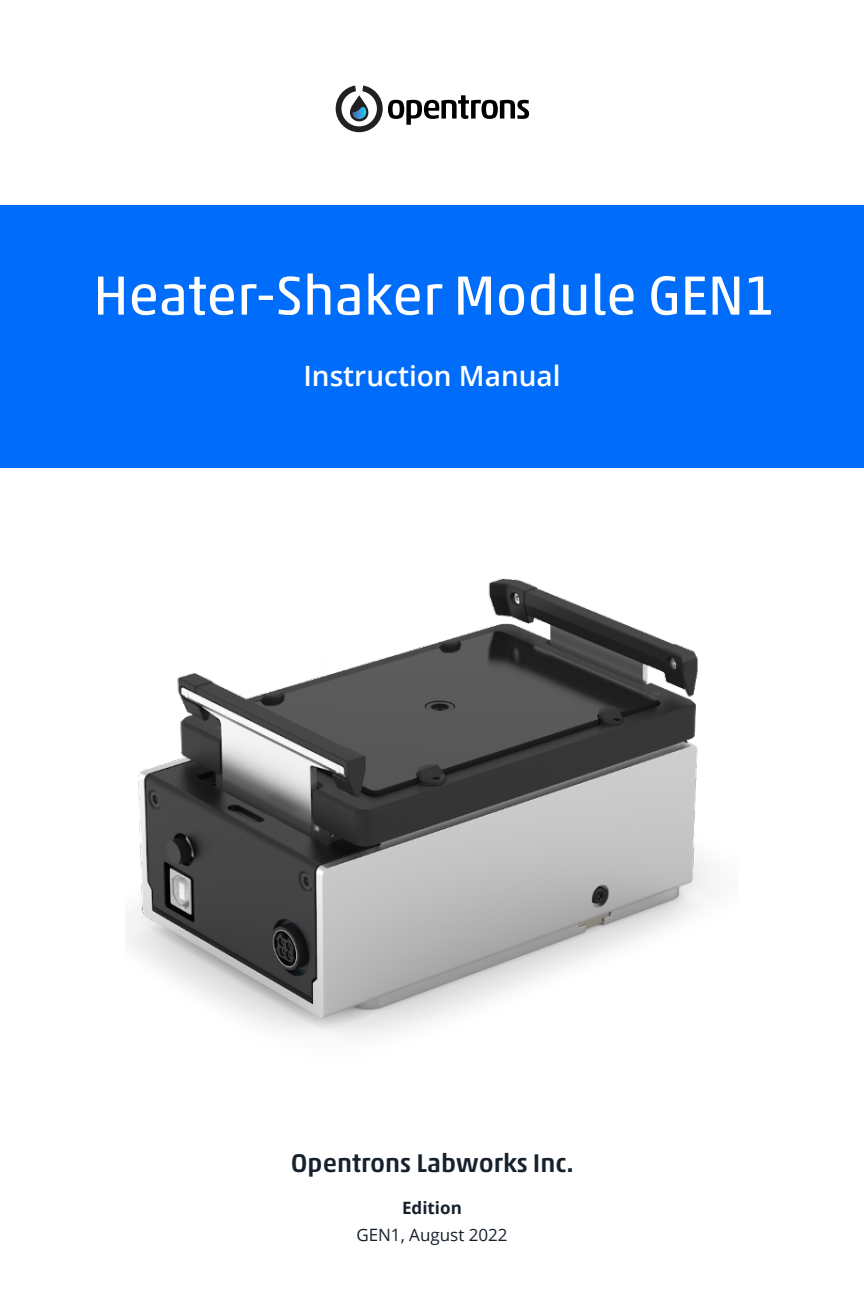
<style>
.page{position:relative;width:864px;height:1296px;background:#fff}
.page>*{position:absolute;margin:0;border:0;box-sizing:border-box;transform-origin:0 0}
.t1{font:56px "Akko Pro";letter-spacing:-.005em;color:#fff}
.t2{font:600 28px "Open Sans";color:#fff}
.t3{font:500 26px "Akko Pro";color:#16212d}
.t4{font:17px "Open Sans";color:#16212d}
.t5{font:700 17px "Open Sans";color:#16212d}
</style>
<div class="page">
<svg style="left:336px;top:86px;width:193px;height:46px"></svg>
<div style="left:0;top:206px;width:864px;height:262px;background:#006cfa"></div>
<img style="left:126px;top:578px;width:588px;height:458px">
<p class="t1" style="left:93px;top:261px;width:684px">Heater-Shaker Module GEN1</p>
<p class="t2" style="left:303px;top:356px;width:259px">Instruction Manual</p>
<p class="t3" style="left:291px;top:1147px;width:284px">Opentrons Labworks Inc.</p>
<p class="t5" style="left:402px;top:1196px;width:61px">Edition</p>
<p class="t4" style="left:356px;top:1223px;width:153px">GEN1, August 2022</p>
</div>
